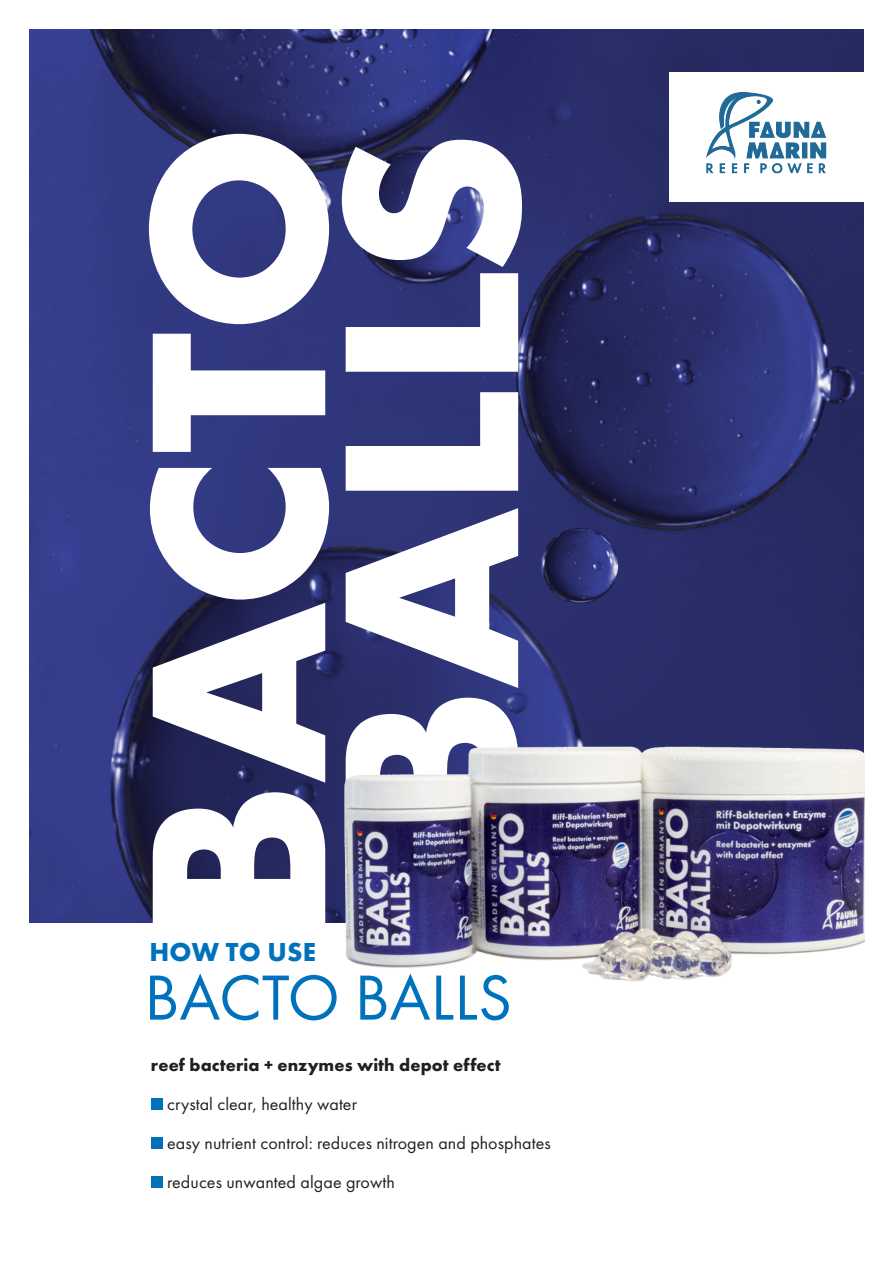
<style>
.page{position:relative;width:893px;height:1263px;background:#fff}
.page>*{position:absolute;margin:0;border:0;box-sizing:border-box;transform-origin:0 0}
.t1{font:700 258.6px "Futura PT";letter-spacing:-.01em;color:#fff}
.t2{font:66px "Futura PT";color:#0072bc}
.t3{font:700 27px "Futura PT";letter-spacing:.01em;color:#0072bc}
.t4{font:18px "Futura PT";letter-spacing:.005em;color:#231f20}
.t5{font:700 18px "Futura PT";letter-spacing:.005em;color:#231f20}
</style>
<div class="page">
<img style="left:30px;top:30px;width:833px;height:893px">
<div style="left:670px;top:72px;width:223px;height:129px;background:#fff"></div>
<img style="left:706px;top:93px;width:121px;height:81px">
<div style="left:151px;top:1098px;width:12px;height:12px;background:#0072bc"></div>
<div style="left:151px;top:1137px;width:12px;height:12px;background:#0072bc"></div>
<div style="left:151px;top:1176px;width:12px;height:12px;background:#0072bc"></div>
<img style="left:284px;top:715px;width:581px;height:267px">
<p class="t1" style="left:72px;top:942px;width:820px;rotate:-90deg">BACTO</p>
<p class="t1" style="left:265px;top:847px;width:719px;rotate:-90deg">BALLS</p>
<p class="t3" style="left:149px;top:935px;width:168px">HOW TO USE</p>
<p class="t2" style="left:144px;top:958px;width:369px">BACTO BALLS</p>
<p class="t5" style="left:151px;top:1053px;width:351px">reef bacteria + enzymes with depot effect</p>
<p class="t4" style="left:167px;top:1093px;width:191px">crystal clear, healthy water</p>
<p class="t4" style="left:167px;top:1132px;width:385px">easy nutrient control: reduces nitrogen and phosphates</p>
<p class="t4" style="left:167px;top:1171px;width:229px">reduces unwanted algae growth</p>
</div>
